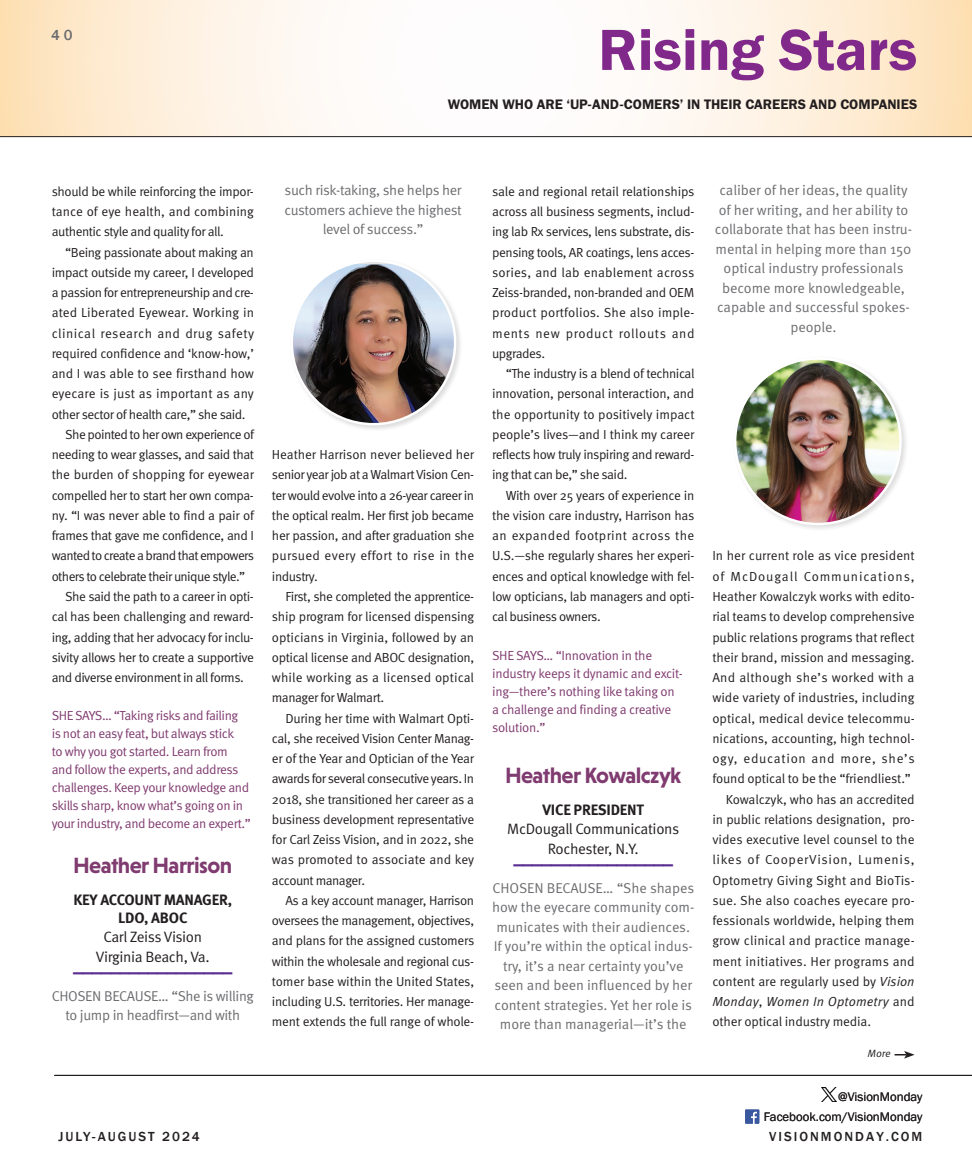
<style>
.page{position:relative;width:972px;height:1175px;background:#fff}
.page>*{position:absolute;margin:0;border:0;box-sizing:border-box;transform-origin:0 0}
.t1{font:60px "Franklin Gothic URW Dem";color:#81298b}
.t2{font:700 27px "Cambria";color:#5b2e91}
.t3{font:700 22.5px "Niveau Grotesk";letter-spacing:-.025em;color:#803b70}
.t4{font:15px "Meta Pro Norm";letter-spacing:-.025em;color:#231f20}
.t5{font:700 15px/18px "Meta Pro";letter-spacing:-.015em;color:#231f20;text-align:center}
.CATEGORY{font:500 15px "Franklin Gothic";color:#6c6d70}
.t6{font:14.25px/19.5px "Meta Pro Norm";letter-spacing:-.005em;color:#6c6d70;text-align:center}
.t7{font:14.25px/19.5px "Meta Pro Norm";letter-spacing:-.025em;color:#6c6d70;text-align:center}
.Captions{font:14.25px "Franklin Gothic URW Dem";color:#231f20}
.CATEGORY-2{font:500 13.5px "Franklin Gothic";letter-spacing:.15em;color:#231f20}
.Copy_No_Indent{font:13.2px/20.2px "Meta Pro Norm";letter-spacing:-.025em;color:#231f20;text-align:justify}
.t8{font:13.2px/18px "Meta Pro Norm";letter-spacing:-.035em;color:#803b70}
.t9{font:12.75px "Franklin Gothic";color:#231f20}
.t10{font:italic 10.5px "Meta Pro Norm";color:#231f20}
.s1{font-family:"Meta Pro Norm Ita"}
</style>
<div class="page">
<hr style="left:54px;top:1075px;width:918px;height:1px;background:#231f20">
<svg style="left:0;top:0;width:972px;height:136px"></svg>
<hr style="left:0;top:136px;width:972px;height:1px;background:#231f20">
<img style="left:745px;top:1109px;width:14px;height:14px">
<img style="left:822px;top:1087px;width:14px;height:14px">
<svg style="left:895px;top:1051px;width:20px;height:7px"></svg>
<div style="left:289px;top:258px;width:174px;height:174px;background:#231f20;opacity:.15"></div>
<img style="left:292px;top:264px;width:163px;height:160px">
<div style="left:732px;top:355px;width:177px;height:177px;background:#231f20;opacity:.15"></div>
<img style="left:735px;top:358px;width:166px;height:166px;border-radius:83px">
<p class="CATEGORY" style="left:51px;top:26px;width:23px">40</p>
<p class="t1" style="left:598px;top:13px;width:321px">Rising Stars</p>
<p class="Captions" style="left:448px;top:96px;width:471px">WOMEN WHO ARE ‘UP-AND-COMERS’ IN THEIR CAREERS AND COMPANIES</p>
<p class="Copy_No_Indent" style="left:52px;top:180px;width:204px">should be while reinforcing the impor&shy;tance of eye health, and combining authentic style and quality for all.</p>
<p class="Copy_No_Indent" style="left:52px;top:241px;width:204px;text-indent:14px">“Being passionate about making an impact outside my career, I developed a passion for entrepreneurship and cre&shy;ated Liberated Eyewear. Working in clinical research and drug safety required confidence and ‘know-how,’ and I was able to see firsthand how eyecare is just as important as any other sector of health care,” she said.</p>
<p class="Copy_No_Indent" style="left:52px;top:423px;width:204px;text-indent:14px">She pointed to her own experience of needing to wear glasses, and said that the burden of shopping for eyewear compelled her to start her own compa&shy;ny. “I was never able to find a pair of frames that gave me confidence, and I wanted to create a brand that empowers others to celebrate their unique style.”</p>
<p class="Copy_No_Indent" style="left:52px;top:585px;width:204px;text-indent:14px">She said the path to a career in opti&shy;cal has been challenging and reward&shy;ing, adding that her advocacy for inclu&shy;sivity allows her to create a supportive and diverse environment in all forms.</p>
<p class="t8" style="left:52px;top:706px;width:201px">SHE SAYS… “Taking risks and failing<br>is not an easy feat, but always stick<br>to why you got started. Learn from and follow the experts, and address challenges. Keep your knowledge and skills sharp, know what’s going on in your industry, and become an expert.”</p>
<p class="t3" style="left:73px;top:852px;width:161px">Heather Harrison</p>
<p class="t5" style="left:74px;top:889px;width:160px">KEY ACCOUNT MANAGER,<br>LDO, ABOC</p>
<p class="t4" style="left:103px;top:925px;width:100px">Carl Zeiss Vision</p>
<p class="t4" style="left:96px;top:945px;width:115px">Virginia Beach, Va.</p>
<p class="t2" style="left:73px;top:942px;width:161px">_________________</p>
<p class="t7" style="left:52px;top:985px;width:204px">CHOSEN BECAUSE… “She is willing to jump in headfirst—and with</p>
<p class="t7" style="left:284px;top:180px;width:179px">such risk-taking, she helps her customers achieve the highest level of success.”</p>
<p class="Copy_No_Indent" style="left:272px;top:443px;width:204px">Heather Harrison never believed her senior year job at a Walmart Vision Cen&shy;ter would evolve into a 26-year career in the optical realm. Her first job became her passion, and after graduation she pursued every effort to rise in the industry.</p>
<p class="Copy_No_Indent" style="left:272px;top:585px;width:204px;text-indent:14px">First, she completed the apprentice&shy;ship program for licensed dispensing opticians in Virginia, followed by an optical license and ABOC designation, while working as a licensed optical manager for Walmart.</p>
<p class="Copy_No_Indent" style="left:272px;top:707px;width:204px;text-indent:14px">During her time with Walmart Opti&shy;cal, she received Vision Center Manag&shy;er of the Year and Optician of the Year awards for several consecutive years. In 2018, she transitioned her career as a business development representative for Carl Zeiss Vision, and in 2022, she was promoted to associate and key account manager.</p>
<p class="Copy_No_Indent" style="left:272px;top:889px;width:204px;text-indent:14px">As a key account manager, Harrison oversees the management, objectives, and plans for the assigned customers within the wholesale and regional cus&shy;tomer base within the United States, including U.S. territories. Her manage&shy;ment extends the full range of whole-</p>
<p class="Copy_No_Indent" style="left:492px;top:180px;width:204px">sale and regional retail relationships across all business segments, includ&shy;ing lab Rx services, lens substrate, dis&shy;pensing tools, AR coatings, lens acces&shy;sories, and lab enablement across Zeiss-branded, non-branded and OEM product portfolios. She also imple&shy;ments new product rollouts and upgrades.</p>
<p class="Copy_No_Indent" style="left:492px;top:362px;width:204px;text-indent:14px">“The industry is a blend of technical innovation, personal interaction, and the opportunity to positively impact people’s lives—and I think my career reflects how truly inspiring and reward&shy;ing that can be,” she said.</p>
<p class="Copy_No_Indent" style="left:492px;top:484px;width:204px;text-indent:14px">With over 25 years of experience in the vision care industry, Harrison has an expanded footprint across the U.S.—she regularly shares her experi&shy;ences and optical knowledge with fel&shy;low opticians, lab managers and opti&shy;cal business owners.</p>
<p class="t8" style="left:492px;top:645px;width:192px">SHE SAYS… “Innovation in the industry keeps it dynamic and excit&shy;ing—there’s nothing like taking on a challenge and finding a creative solution.”</p>
<p class="t3" style="left:505px;top:762px;width:178px">Heather Kowalczyk</p>
<p class="t5" style="left:543px;top:799px;width:103px">VICE PRESIDENT</p>
<p class="t4" style="left:507px;top:817px;width:174px">McDougall Communications</p>
<p class="t4" style="left:548px;top:837px;width:92px">Rochester, N.Y.</p>
<p class="t2" style="left:514px;top:834px;width:161px">_________________</p>
<p class="t6" style="left:492px;top:877px;width:204px">CHOSEN BECAUSE… “She shapes how the eyecare community com&shy;municates with their audiences.<br>If you’re within the optical indus&shy;try, it’s a near certainty you’ve seen and been influenced by her content strategies. Yet her role is more than managerial—it’s the</p>
<p class="t6" style="left:715px;top:180px;width:199px">caliber of her ideas, the quality of her writing, and her ability to collaborate that has been instru&shy;mental in helping more than 150 optical industry professionals become more knowledgeable, capable and successful spokes&shy;people.</p>
<p class="Copy_No_Indent" style="left:712px;top:545px;width:204px">In her current role as vice president of McDougall Communications, Heather Kowalczyk works with edito&shy;rial teams to develop comprehensive public relations programs that reflect their brand, mission and messaging.<br>And although she’s worked with a wide variety of industries, including optical, medical device telecommu&shy;nications, accounting, high technol&shy;ogy, education and more, she’s found optical to be the “friendliest.”</p>
<p class="Copy_No_Indent" style="left:712px;top:788px;width:204px;text-indent:14px">Kowalczyk, who has an accredited in public relations designation, pro&shy;vides executive level counsel to the likes of CooperVision, Lumenis, Optometry Giving Sight and BioTis&shy;sue. She also coaches eyecare pro&shy;fessionals worldwide, helping them grow clinical and practice manage&shy;ment initiatives. Her programs and content are regularly used by <span class="s1">Vision Monday</span>, <span class="s1">Women In Optometry</span> and other optical industry media.</p>
<p class="t10" style="left:867px;top:1045px;width:27px">More</p>
<p class="t9" style="left:838px;top:1088px;width:86px">@VisionMonday</p>
<p class="t9" style="left:764px;top:1109px;width:160px">Facebook.com/VisionMonday</p>
<p class="CATEGORY-2" style="left:58px;top:1128px;width:143px">JULY-AUGUST 2024</p>
<p class="CATEGORY-2" style="left:769px;top:1128px;width:155px">VISIONMONDAY.COM</p>
</div>
